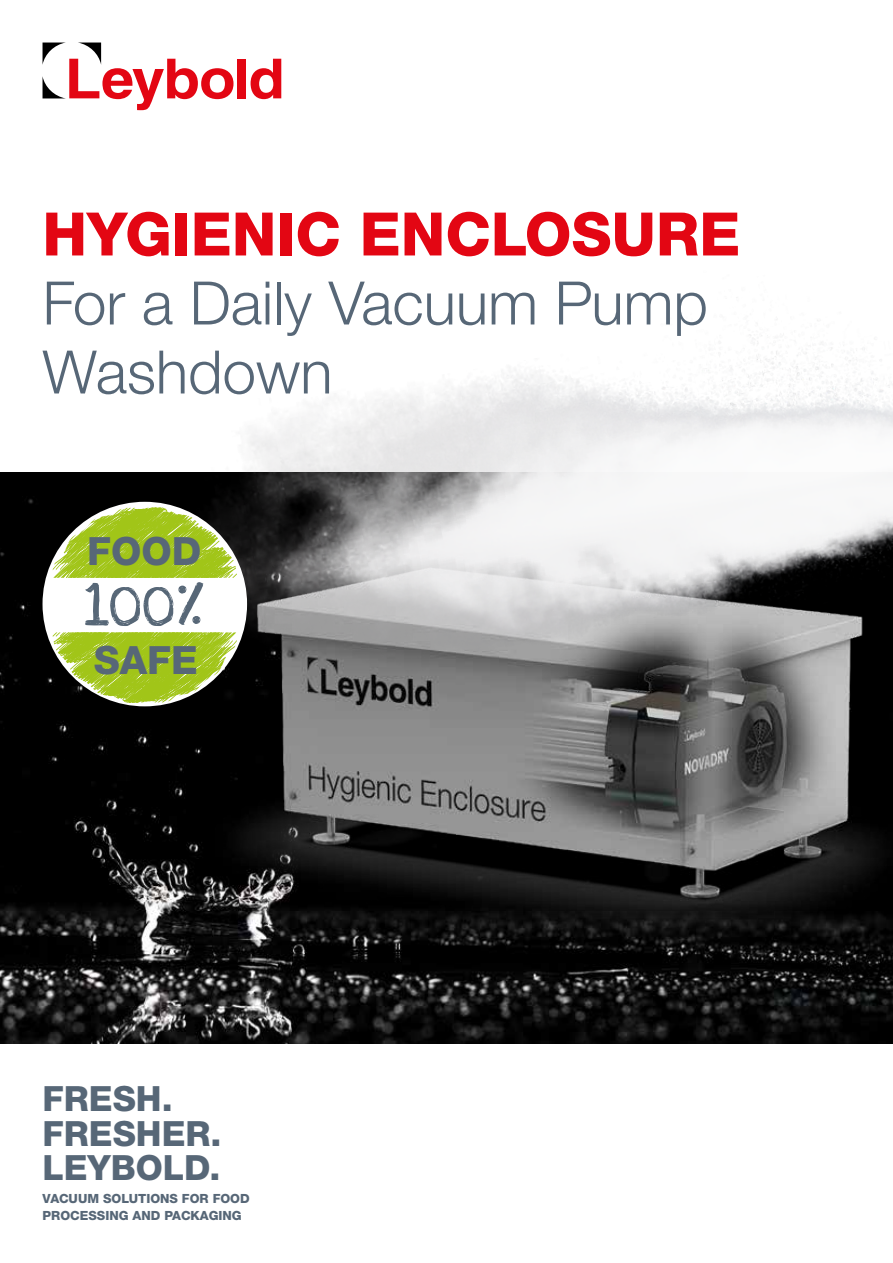
<style>
.page{position:relative;width:893px;height:1263px;background:#fff}
.page>*{position:absolute;margin:0;border:0;box-sizing:border-box;transform-origin:0 0}
.t1{font:300 60px/69px "Helvetica Neue LTW1 G";color:#576777}
.t2{font:800 60px "Helvetica Neue LTW1 G";color:#e30613}
.t3{font:800 39px "Helvetica Neue LTW1 G";color:#576777}
.t4{font:800 34.8px/34.3px "Helvetica Neue LTW1 G";color:#576777}
.t5{font:800 12.6px/17.2px "Helvetica Neue LTW1 G";color:#576777}
</style>
<div class="page">
<img style="left:0;top:864px;width:197px;height:180px">
<div style="left:237px;top:59px;width:9px;height:39px;background:#e30613"></div>
<svg style="left:251px;top:59px;width:30px;height:40px"></svg>
<svg style="left:43px;top:43px;width:190px;height:67px"></svg>
<img style="left:197px;top:864px;width:696px;height:180px">
<img style="left:0;top:320px;width:893px;height:544px">
<div style="left:43px;top:502px;width:204px;height:204px;background:#fff;border-radius:50%"></div>
<svg style="left:53px;top:632px;width:184px;height:71px;background:#8ca52d"></svg>
<svg style="left:53px;top:507px;width:184px;height:119px"></svg>
<h1 class="t2" style="left:43px;top:198px;width:699px">HYGIENIC ENCLOSURE</h1>
<h1 class="t1" style="left:43px;top:268px;width:667px">For a Daily Vacuum Pump<br>Washdown</h1>
<h2 class="t3" style="left:87px;top:528px;width:116px">FOOD</h2>
<h2 class="t3" style="left:94px;top:637px;width:106px">SAFE</h2>
<h3 class="t4" style="left:43px;top:1082px;width:181px">FRESH.<br>FRESHER.<br>LEYBOLD.</h3>
<p class="t5" style="left:43px;top:1190px;width:209px">VACUUM SOLUTIONS FOR FOOD<br>PROCESSING AND PACKAGING</p>
</div>
